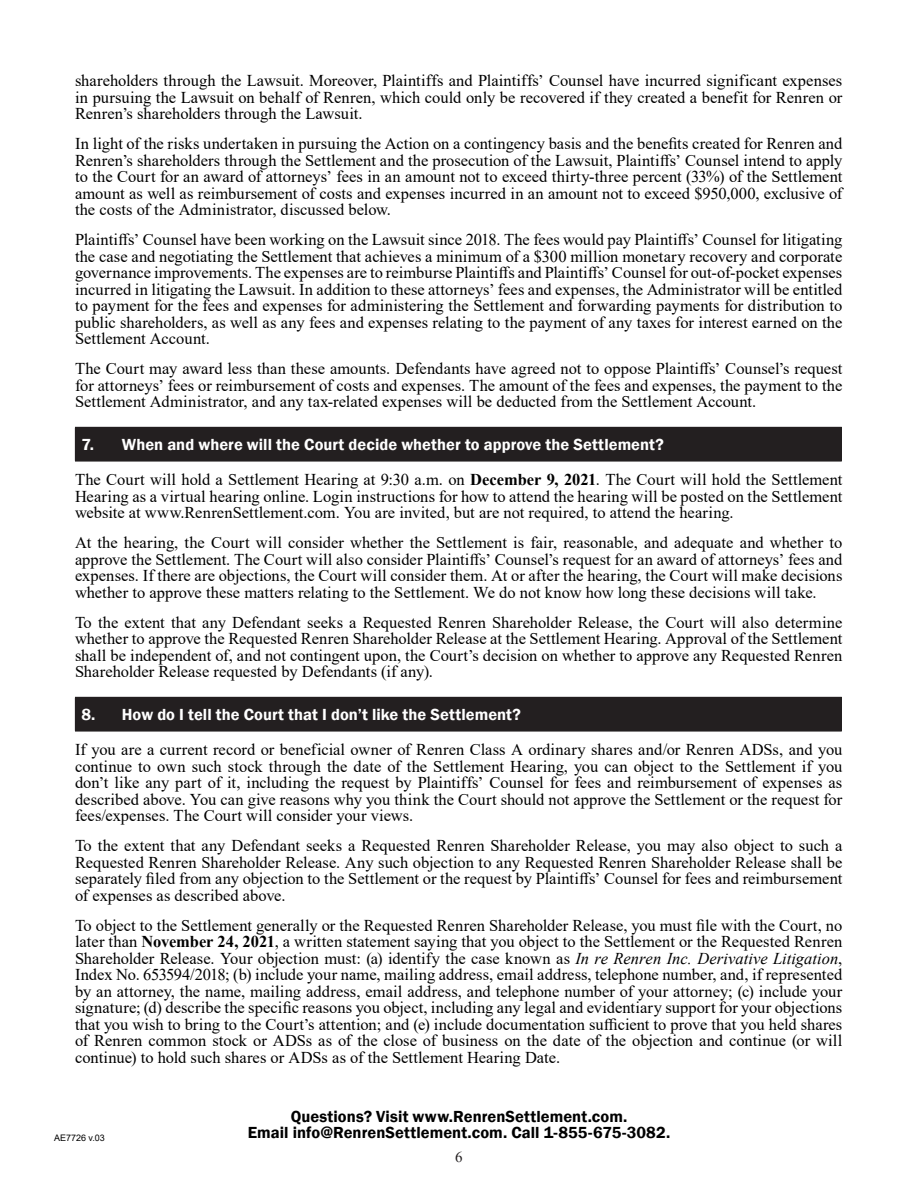
<style>
.page{position:relative;width:918px;height:1188px;background:#fff}
.page>*{position:absolute;margin:0;border:0;box-sizing:border-box;transform-origin:0 0}
.Body_Copy{font:16.5px/16.5px "Times New Roman";color:#000;text-align:justify}
.t1{font:600 16.5px "Franklin Gothic";letter-spacing:.005em;color:#fff}
.t2{font:600 16.5px/16.5px "Franklin Gothic";letter-spacing:.005em;color:#000;text-align:center}
.t3{font:15px "Times New Roman";color:#231f20}
.t4{font:9px "Arial";color:#000}
.s1{font-weight:700}
.s2{font-style:italic}
</style>
<div class="page">
<div style="left:75px;top:427px;width:766px;height:34px;background:#231f20"></div>
<hr style="left:75px;top:427px;width:767px;height:1px;background:#231f20">
<hr style="left:841px;top:428px;width:1px;height:33px;background:#231f20">
<hr style="left:75px;top:461px;width:767px;height:1px;background:#231f20">
<div style="left:75px;top:697px;width:766px;height:34px;background:#231f20"></div>
<hr style="left:75px;top:697px;width:767px;height:1px;background:#231f20">
<hr style="left:841px;top:698px;width:1px;height:33px;background:#231f20">
<hr style="left:75px;top:731px;width:767px;height:1px;background:#231f20">
<p class="Body_Copy" style="left:75px;top:72px;width:769px">shareholders through the Lawsuit. Moreover, Plaintiffs and Plaintiffs’ Counsel have incurred significant expenses in pursuing the Lawsuit on behalf of Renren, which could only be recovered if they created a benefit for Renren or Renren’s shareholders through the Lawsuit.</p>
<p class="Body_Copy" style="left:75px;top:135px;width:769px">In light of the risks undertaken in pursuing the Action on a contingency basis and the benefits created for Renren and Renren’s shareholders through the Settlement and the prosecution of the Lawsuit, Plaintiffs’ Counsel intend to apply to the Court for an award of attorneys’ fees in an amount not to exceed thirty-three percent (33%) of the Settlement amount as well as reimbursement of costs and expenses incurred in an amount not to exceed $950,000, exclusive of the costs of the Administrator, discussed below.</p>
<p class="Body_Copy" style="left:75px;top:231px;width:769px">Plaintiffs’ Counsel have been working on the Lawsuit since 2018. The fees would pay Plaintiffs’ Counsel for litigating the case and negotiating the Settlement that achieves a minimum of a $300 million monetary recovery and corporate governance improvements. The expenses are to reimburse Plaintiffs and Plaintiffs’ Counsel for out-of-pocket expenses incurred in litigating the Lawsuit. In addition to these attorneys’ fees and expenses, the Administrator will be entitled to payment for the fees and expenses for administering the Settlement and forwarding payments for distribution to public shareholders, as well as any fees and expenses relating to the payment of any taxes for interest earned on the Settlement Account.</p>
<p class="Body_Copy" style="left:75px;top:360px;width:769px">The Court may award less than these amounts. Defendants have agreed not to oppose Plaintiffs’ Counsel’s request for attorneys’ fees or reimbursement of costs and expenses. The amount of the fees and expenses, the payment to the Settlement Administrator, and any tax-related expenses will be deducted from the Settlement Account.</p>
<p class="t1" style="left:81px;top:434px;width:584px">7. When and where will the Court decide whether to approve the Settlement?</p>
<p class="Body_Copy" style="left:75px;top:471px;width:769px">The Court will hold a Settlement Hearing at 9:30 a.m. on <span class="s1">December 9, 2021</span>. The Court will hold the Settlement Hearing as a virtual hearing online. Login instructions for how to attend the hearing will be posted on the Settlement website at www.RenrenSettlement.com. You are invited, but are not required, to attend the hearing.</p>
<p class="Body_Copy" style="left:75px;top:534px;width:769px">At the hearing, the Court will consider whether the Settlement is fair, reasonable, and adequate and whether to approve the Settlement. The Court will also consider Plaintiffs’ Counsel’s request for an award of attorneys’ fees and expenses. If there are objections, the Court will consider them. At or after the hearing, the Court will make decisions whether to approve these matters relating to the Settlement. We do not know how long these decisions will take.</p>
<p class="Body_Copy" style="left:75px;top:614px;width:769px">To the extent that any Defendant seeks a Requested Renren Shareholder Release, the Court will also determine whether to approve the Requested Renren Shareholder Release at the Settlement Hearing. Approval of the Settlement shall be independent of, and not contingent upon, the Court’s decision on whether to approve any Requested Renren Shareholder Release requested by Defendants (if any).</p>
<p class="t1" style="left:81px;top:704px;width:441px">8. How do I tell the Court that I don’t like the Settlement?</p>
<p class="Body_Copy" style="left:75px;top:741px;width:769px">If you are a current record or beneficial owner of Renren Class A ordinary shares and/or Renren ADSs, and you continue to own such stock through the date of the Settlement Hearing, you can object to the Settlement if you don’t like any part of it, including the request by Plaintiffs’ Counsel for fees and reimbursement of expenses as described above. You can give reasons why you think the Court should not approve the Settlement or the request for fees/expenses. The Court will consider your views.</p>
<p class="Body_Copy" style="left:75px;top:837px;width:769px">To the extent that any Defendant seeks a Requested Renren Shareholder Release, you may also object to such a Requested Renren Shareholder Release. Any such objection to any Requested Renren Shareholder Release shall be separately filed from any objection to the Settlement or the request by Plaintiffs’ Counsel for fees and reimbursement of expenses as described above.</p>
<p class="Body_Copy" style="left:75px;top:917px;width:769px">To object to the Settlement generally or the Requested Renren Shareholder Release, you must file with the Court, no later than <span class="s1">November 24, 2021</span>, a written statement saying that you object to the Settlement or the Requested Renren Shareholder Release. Your objection must: (a) identify the case known as <span class="s2">In re Renren Inc. Derivative Litigation</span>, Index No. 653594/2018; (b) include your name, mailing address, email address, telephone number, and, if represented by an attorney, the name, mailing address, email address, and telephone number of your attorney; (c) include your signature; (d) describe the specific reasons you object, including any legal and evidentiary support for your objections that you wish to bring to the Court’s attention; and (e) include documentation sufficient to prove that you held shares of Renren common stock or ADSs as of the close of business on the date of the objection and continue (or will continue) to hold such shares or ADSs as of the Settlement Hearing Date.</p>
<p class="t4" style="left:54px;top:1131px;width:52px">AE7726 v.03</p>
<p class="t2" style="left:248px;top:1108px;width:424px">Questions? Visit www.RenrenSettlement.com.<br>Email info@RenrenSettlement.com. Call 1-855-675-3082.</p>
<p class="t3" style="left:455px;top:1146px;width:9px">6</p>
</div>
